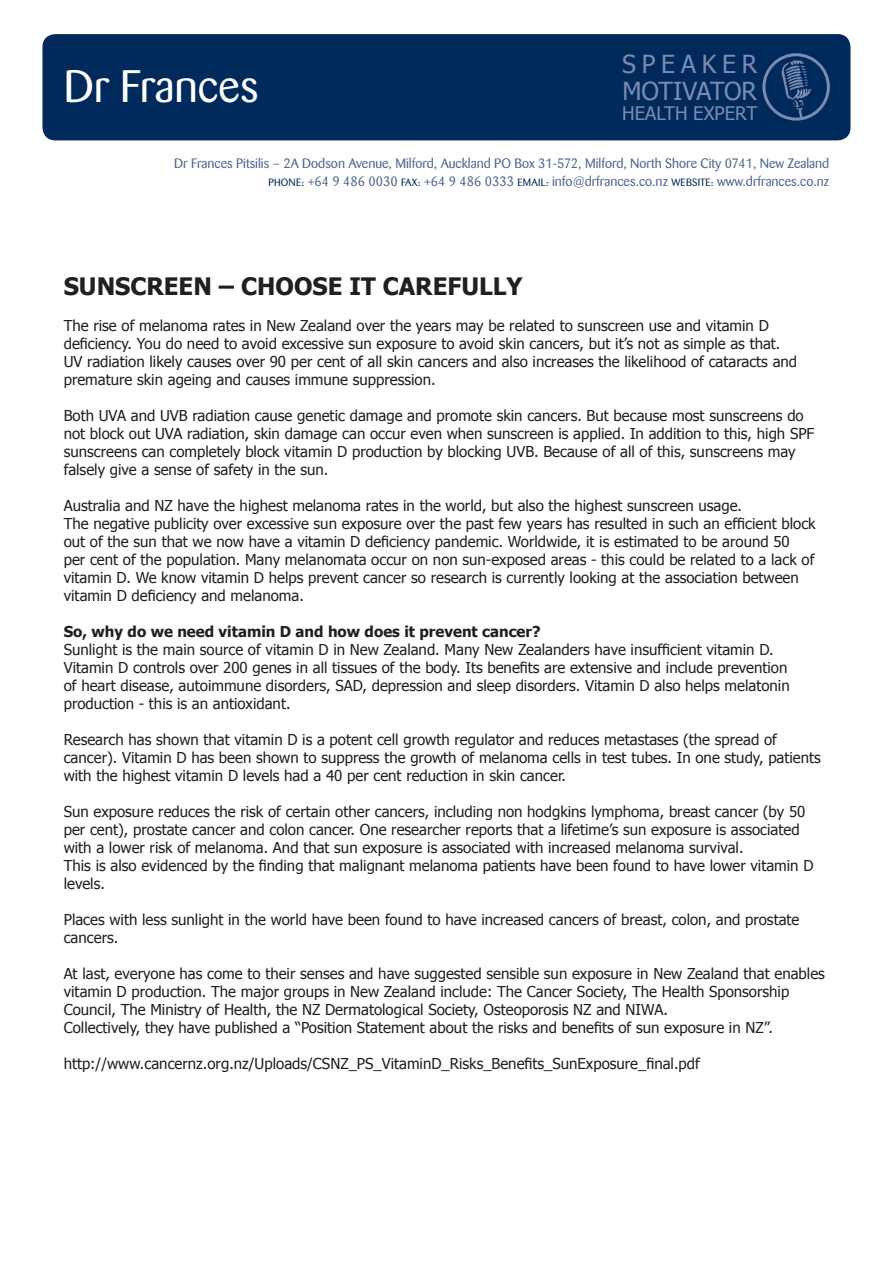
<style>
.page{position:relative;width:893px;height:1263px;background:#fff}
.page>*{position:absolute;margin:0;border:0;box-sizing:border-box;transform-origin:0 0}
.t1{font:45px "Barmeno";color:#fff}
.t2{font:24.9px/26.8px "Tahoma";color:#798cb0}
.t3{font:700 24px "Tahoma";color:#231f20}
.t4{font:18.6px "Tahoma";color:#798cb0}
.t5{font:15px/18px "Tahoma";color:#231f20}
.t6{font:700 15px "Tahoma";color:#231f20}
.t7{font:13.5px/18px "Barmeno";color:#4b648f;text-align:right}
.s1{font-size:10.5px;color:#00295c}
</style>
<div class="page">
<div style="left:42px;top:34px;width:808px;height:106px;background:#00295c;border-radius:13px"></div>
<div style="left:762px;top:53px;width:68px;height:68px;border:3px solid #798cb0;border-radius:50%"></div>
<svg style="left:781px;top:59px;width:31px;height:61px"></svg>
<h2 class="t2" style="left:622px;top:49px;width:136px">SPEAKER<br>MOTIVATOR</h2>
<p class="t4" style="left:622px;top:102px;width:136px">HEALTH EXPERT</p>
<p class="t7" style="left:174px;top:155px;width:656px">Dr Frances Pitsilis – 2A Dodson Avenue, Milford, Auckland PO Box 31-572, Milford, North Shore City 0741, New Zealand<br><span class="s1">PHONE:</span> +64 9 486 0030 <span class="s1">FAX:</span> +64 9 486 0333 <span class="s1">EMAIL:</span> info@drfrances.co.nz <span class="s1">WEBSITE:</span> www.drfrances.co.nz</p>
<h1 class="t1" style="left:64px;top:68px;width:196px">Dr Frances</h1>
<h3 class="t3" style="left:64px;top:271px;width:460px">SUNSCREEN – CHOOSE IT CAREFULLY</h3>
<p class="t5" style="left:64px;top:316px;width:735px">The rise of melanoma rates in New Zealand over the years may be related to sunscreen use and vitamin D deficiency. You do need to avoid excessive sun exposure to avoid skin cancers, but it’s not as simple as that.<br>UV radiation likely causes over 90 per cent of all skin cancers and also increases the likelihood of cataracts and premature skin ageing and causes immune suppression.</p>
<p class="t5" style="left:64px;top:406px;width:752px">Both UVA and UVB radiation cause genetic damage and promote skin cancers. But because most sunscreens do not block out UVA radiation, skin damage can occur even when sunscreen is applied. In addition to this, high SPF sunscreens can completely block vitamin D production by blocking UVB. Because of all of this, sunscreens may falsely give a sense of safety in the sun.</p>
<p class="t5" style="left:64px;top:496px;width:753px">Australia and NZ have the highest melanoma rates in the world, but also the highest sunscreen usage.<br>The negative publicity over excessive sun exposure over the past few years has resulted in such an efficient block out of the sun that we now have a vitamin D deficiency pandemic. Worldwide, it is estimated to be around 50<br>per cent of the population. Many melanomata occur on non sun-exposed areas - this could be related to a lack of vitamin D. We know vitamin D helps prevent cancer so research is currently looking at the association between vitamin D deficiency and melanoma.</p>
<p class="t6" style="left:64px;top:622px;width:478px">So, why do we need vitamin D and how does it prevent cancer?</p>
<p class="t5" style="left:64px;top:640px;width:727px">Sunlight is the main source of vitamin D in New Zealand. Many New Zealanders have insufficient vitamin D.<br>Vitamin D controls over 200 genes in all tissues of the body. Its benefits are extensive and include prevention of heart disease, autoimmune disorders, SAD, depression and sleep disorders. Vitamin D also helps melatonin production - this is an antioxidant.</p>
<p class="t5" style="left:64px;top:730px;width:759px">Research has shown that vitamin D is a potent cell growth regulator and reduces metastases (the spread of cancer). Vitamin D has been shown to suppress the growth of melanoma cells in test tubes. In one study, patients with the highest vitamin D levels had a 40 per cent reduction in skin cancer.</p>
<p class="t5" style="left:64px;top:802px;width:751px">Sun exposure reduces the risk of certain other cancers, including non hodgkins lymphoma, breast cancer (by 50 per cent), prostate cancer and colon cancer. One researcher reports that a lifetime’s sun exposure is associated with a lower risk of melanoma. And that sun exposure is associated with increased melanoma survival.<br>This is also evidenced by the finding that malignant melanoma patients have been found to have lower vitamin D levels.</p>
<p class="t5" style="left:64px;top:910px;width:737px">Places with less sunlight in the world have been found to have increased cancers of breast, colon, and prostate cancers.</p>
<p class="t5" style="left:64px;top:964px;width:763px">At last, everyone has come to their senses and have suggested sensible sun exposure in New Zealand that enables vitamin D production. The major groups in New Zealand include: The Cancer Society, The Health Sponsorship Council, The Ministry of Health, the NZ Dermatological Society, Osteoporosis NZ and NIWA.<br>Collectively, they have published a “Position Statement about the risks and benefits of sun exposure in NZ”.</p>
<p class="t5" style="left:64px;top:1054px;width:638px">http://www.cancernz.org.nz/Uploads/CSNZ_PS_VitaminD_Risks_Benefits_SunExposure_final.pdf</p>
</div>
